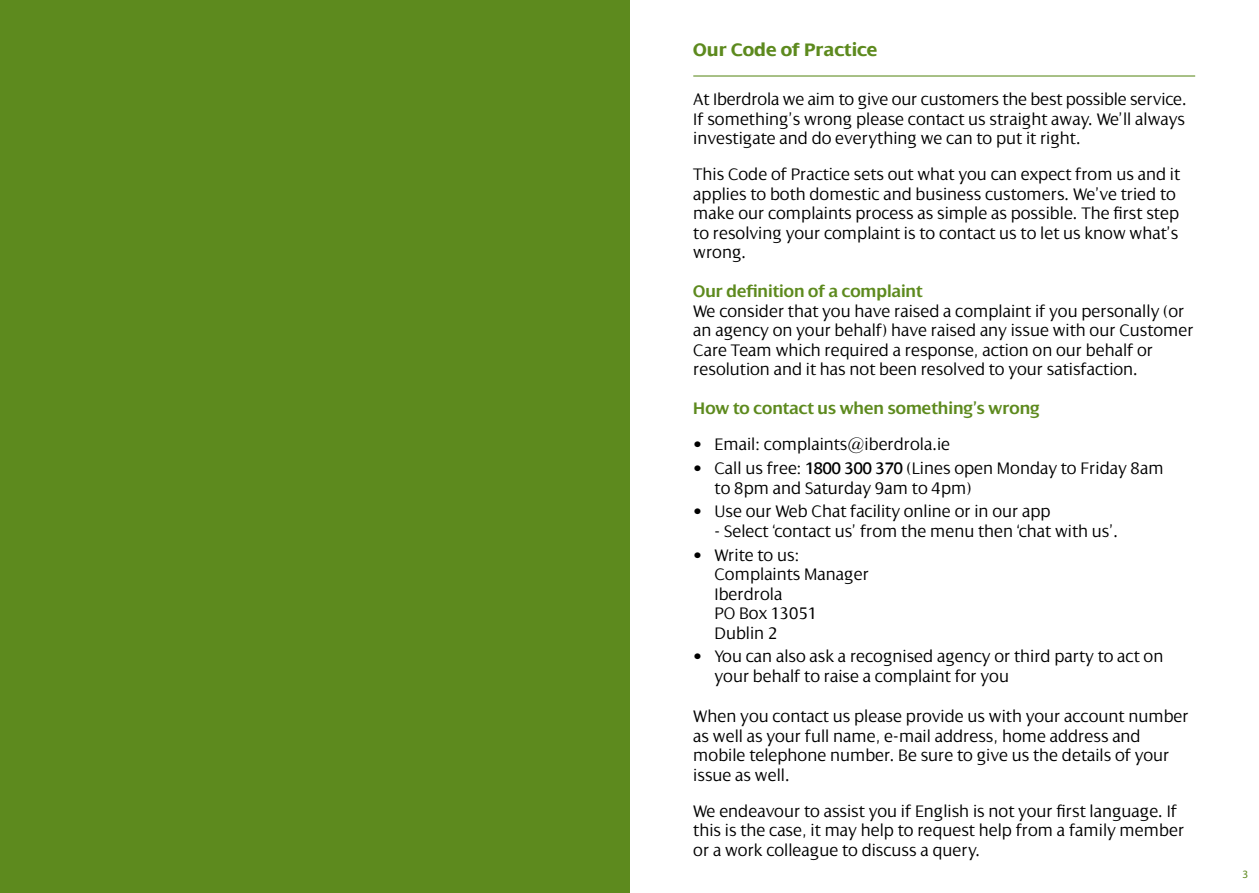
<style>
.page{position:relative;width:1259px;height:893px;background:#fff}
.page>*{position:absolute;margin:0;border:0;box-sizing:border-box;transform-origin:0 0}
.t1{font:700 19.5px "Dialog LT Pro";color:#5d8a1e}
.t2{font:300 18px/19.5px "Dialog LT Pro";color:#000}
.t3{font:600 18px "Dialog LT Pro";color:#5d8a1e}
.t4{font:11.25px "Myriad Pro";color:#5d8a1e}
.s1{font-weight:400}
</style>
<div class="page">
<div style="left:0;top:0;width:629px;height:893px;background:#5d8a1e"></div>
<hr style="left:693px;top:75px;width:502px;height:2px;background:#5d8a1e">
<p class="t1" style="left:693px;top:39px;width:186px">Our Code of Practice</p>
<p class="t2" style="left:693px;top:90px;width:495px;text-align:justify">At Iberdrola we aim to give our customers the best possible service.<br>If something’s wrong please contact us straight away. We’ll always investigate and do everything we can to put it right.</p>
<p class="t2" style="left:693px;top:165px;width:488px">This Code of Practice sets out what you can expect from us and it applies to both domestic and business customers. We’ve tried to make our complaints process as simple as possible. The first step to resolving your complaint is to contact us to let us know what’s wrong.</p>
<p class="t3" style="left:693px;top:282px;width:231px">Our definition of a complaint</p>
<p class="t2" style="left:693px;top:301px;width:502px">We consider that you have raised a complaint if you personally (or an agency on your behalf) have raised any issue with our Customer Care Team which required a response, action on our behalf or resolution and it has not been resolved to your satisfaction.</p>
<p class="t3" style="left:693px;top:399px;width:348px">How to contact us when something’s wrong</p>
<p class="t2" style="left:693px;top:435px;width:258px">• Email: complaints@iberdrola.ie</p>
<p class="t2" style="left:714px;top:459px;width:451px;text-indent:-21px">• Call us free: <span class="s1">1800 300 370</span> (Lines open Monday to Friday 8am to 8pm and Saturday 9am to 4pm)</p>
<p class="t2" style="left:693px;top:502px;width:359px">• Use our Web Chat facility online or in our app</p>
<p class="t2" style="left:714px;top:521px;width:405px">- Select ‘contact us’ from the menu then ‘chat with us’.</p>
<p class="t2" style="left:714px;top:545px;width:156px;text-indent:-21px">• Write to us:<br>Complaints Manager<br>Iberdrola<br>PO Box 13051<br>Dublin 2</p>
<p class="t2" style="left:714px;top:647px;width:450px;text-indent:-21px">• You can also ask a recognised agency or third party to act on your behalf to raise a complaint for you</p>
<p class="t2" style="left:693px;top:707px;width:497px">When you contact us please provide us with your account number as well as your full name, e-mail address, home address and mobile telephone number. Be sure to give us the details of your issue as well.</p>
<p class="t2" style="left:693px;top:801px;width:492px">We endeavour to assist you if English is not your first language. If this is the case, it may help to request help from a family member or a work colleague to discuss a query.</p>
<p class="t4" style="left:1242px;top:867px;width:7px">3</p>
</div>
